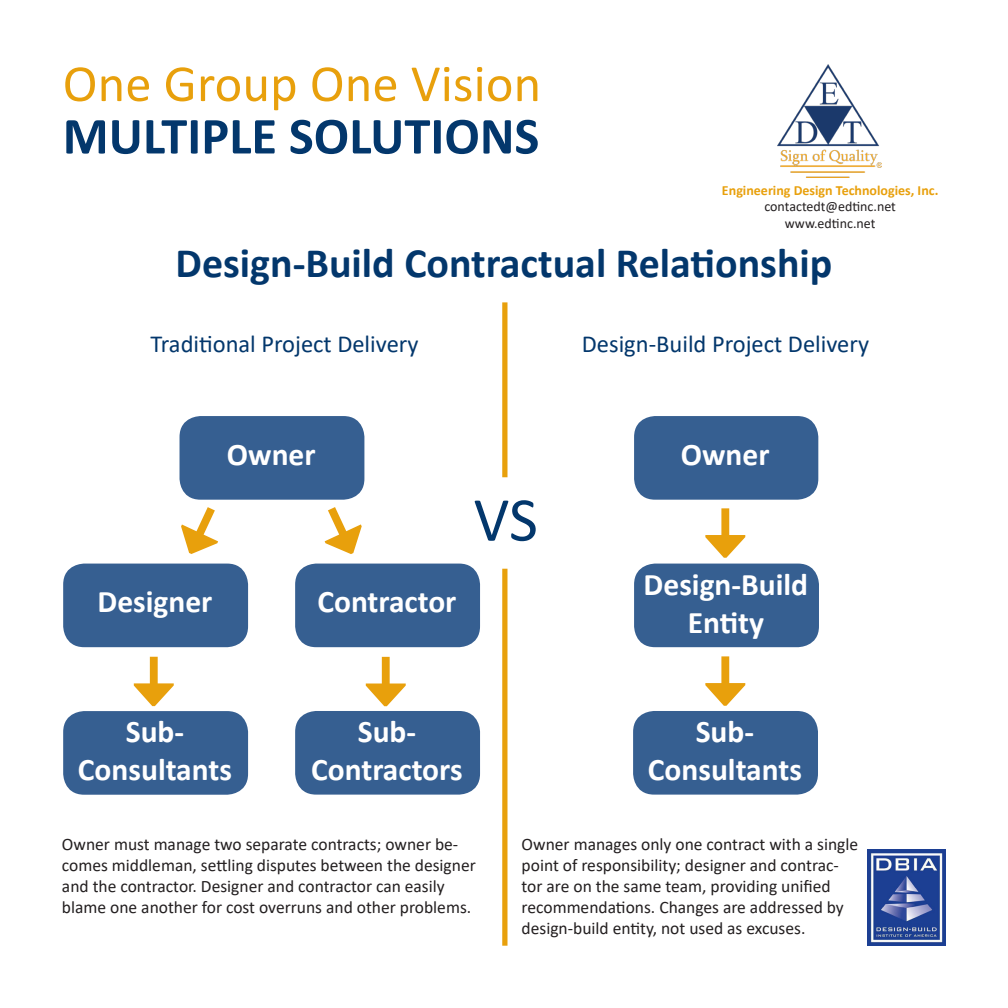
<style>
.page{position:relative;width:1008px;height:1008px;background:#fff}
.page>*{position:absolute;margin:0;border:0;box-sizing:border-box;transform-origin:0 0}
.t1{font:113.75px "Arial";color:#e8a00c}
.t2{font:63px "Calibri";color:#03376c}
.t3{font:52.5px "Calibri";letter-spacing:.005em;color:#e8a00c}
.t4{font:700 52.5px "Calibri";color:#03376c}
.t5{font:700 42px "Calibri";color:#03376c}
.t6{font:700 31.5px/37.8px "Calibri";color:#fff;text-align:center}
.t7{font:24.5px "Calibri";color:#03376c}
.t8{font:17.5px/21px "Calibri";color:#231f20}
.t9{font:14px "Calibri";color:#231f20}
.t10{font:700 14px "Calibri";color:#e8a00c}
</style>
<div class="page">
<div style="left:502px;top:302px;width:6px;height:175px;background:#e8a00c"></div>
<div style="left:180px;top:416px;width:184px;height:84px;background:#365f91;border-radius:21px"></div>
<div style="left:502px;top:569px;width:6px;height:377px;background:#e8a00c"></div>
<div style="left:63px;top:711px;width:185px;height:84px;background:#365f91;border-radius:21px"></div>
<div style="left:63px;top:564px;width:185px;height:83px;background:#365f91;border-radius:21px"></div>
<div style="left:295px;top:564px;width:185px;height:83px;background:#365f91;border-radius:21px"></div>
<div style="left:295px;top:711px;width:185px;height:84px;background:#365f91;border-radius:21px"></div>
<div style="left:634px;top:416px;width:184px;height:84px;background:#365f91;border-radius:21px"></div>
<div style="left:634px;top:564px;width:185px;height:83px;background:#365f91;border-radius:21px"></div>
<div style="left:633px;top:711px;width:185px;height:84px;background:#365f91;border-radius:21px"></div>
<img style="left:868px;top:850px;width:78px;height:96px">
<img style="left:777px;top:64px;width:104px;height:113px">
<svg style="left:195px;top:499px;width:35px;height:1px"></svg>
<svg style="left:313px;top:499px;width:35px;height:1px"></svg>
<p class="t3" style="left:63px;top:47px;width:480px">One Group One Vision</p>
<p class="t4" style="left:63px;top:99px;width:478px">MULTIPLE SOLUTIONS</p>
<p class="t10" style="left:722px;top:180px;width:218px">Engineering Design Technologies, Inc.</p>
<p class="t9" style="left:764px;top:197px;width:133px">contactedt@edtinc.net</p>
<p class="t9" style="left:785px;top:214px;width:92px">www.edtinc.net</p>
<p class="t5" style="left:176px;top:233px;width:658px">Design-Build Contractual Relationship</p>
<p class="t7" style="left:150px;top:327px;width:270px">Traditional Project Delivery</p>
<p class="t7" style="left:582px;top:327px;width:289px">Design-Build Project Delivery</p>
<p class="t6" style="left:227px;top:435px;width:90px">Owner</p>
<p class="t2" style="left:474px;top:476px;width:66px">VS</p>
<p class="t6" style="left:98px;top:583px;width:116px">Designer</p>
<p class="t6" style="left:317px;top:583px;width:141px">Contractor</p>
<p class="t1" style="left:125px;top:645px;width:58px">ꜜ</p>
<p class="t6" style="left:78px;top:713px;width:155px">Sub-<br>Consultants</p>
<p class="t1" style="left:357px;top:645px;width:58px">ꜜ</p>
<p class="t6" style="left:311px;top:713px;width:153px">Sub-<br>Contractors</p>
<p class="t6" style="left:681px;top:435px;width:90px">Owner</p>
<p class="t1" style="left:697px;top:496px;width:58px">ꜜ</p>
<p class="t6" style="left:644px;top:565px;width:166px">Design-Build</p>
<p class="t6" style="left:688px;top:603px;width:78px">Entity</p>
<p class="t1" style="left:697px;top:644px;width:58px">ꜜ</p>
<p class="t6" style="left:696px;top:713px;width:60px">Sub-</p>
<p class="t6" style="left:648px;top:750px;width:155px">Consultants</p>
<p class="t8" style="left:62px;top:833px;width:415px">Owner must manage two separate contracts; owner be&shy;comes middleman, settling disputes between the designer and the contractor. Designer and contractor can easily blame one another for cost overruns and other problems.</p>
<p class="t8" style="left:522px;top:833px;width:338px">Owner manages only one contract with a single point of responsibility; designer and contrac&shy;tor are on the same team, providing unified recommendations. Changes are addressed by design-build entity, not used as excuses.</p>
</div>
